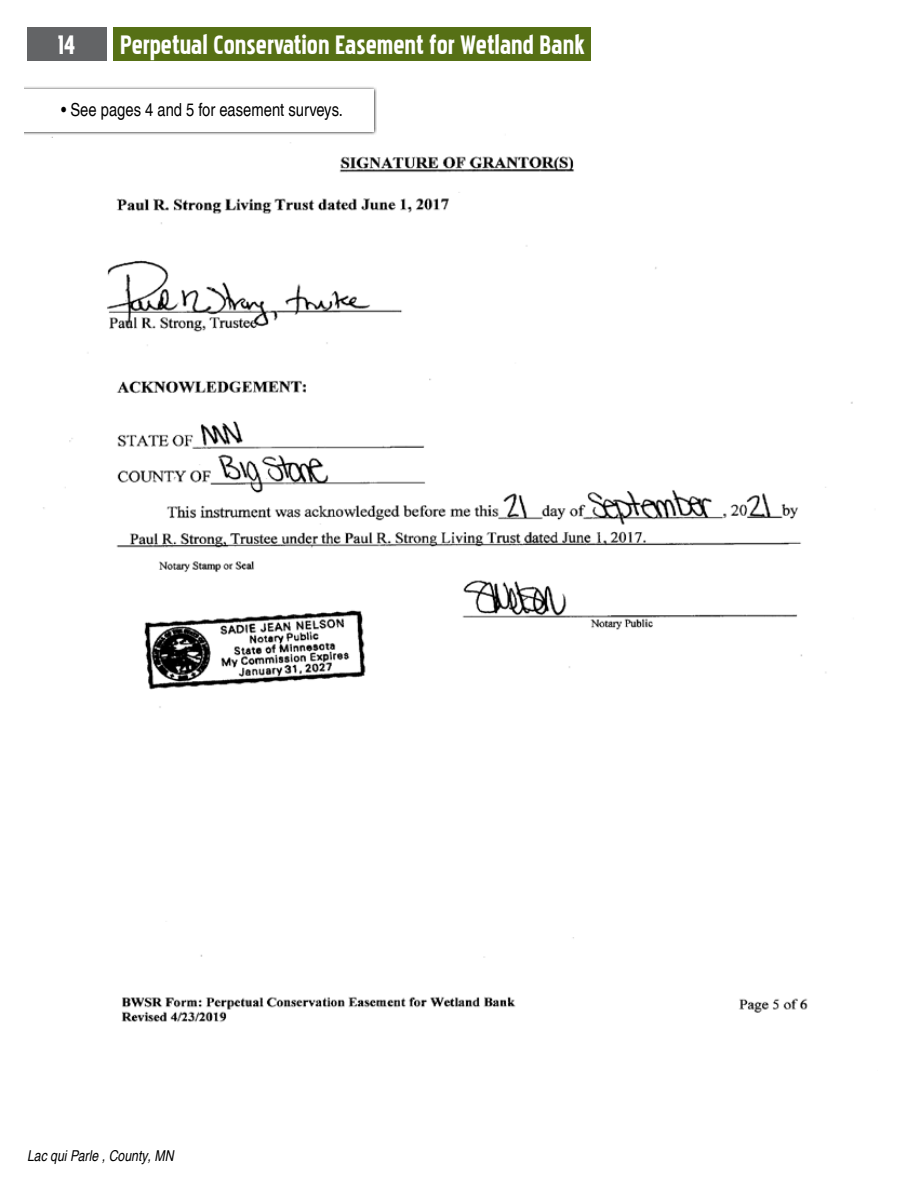
<style>
.page{position:relative;width:918px;height:1188px;background:#fff}
.page>*{position:absolute;margin:0;border:0;box-sizing:border-box;transform-origin:0 0}
.t1{font:33px "Pakenham";color:#fff}
.t2{font:condensed 18px "Helvetica LT Pro";color:#000}
.t3{font:italic condensed 15px "Helvetica LT Pro";color:#000}
</style>
<div class="page">
<div style="left:27px;top:27px;width:79px;height:33px;background:#636466"></div>
<div style="left:113px;top:27px;width:478px;height:33px;background:#567015"></div>
<img style="left:43px;top:136px;width:810px;height:887px">
<svg style="left:24px;top:86px;width:353px;height:49px"></svg>
<div style="left:13px;top:90px;width:361px;height:42px;background:#fff"></div>
<p class="t1" style="left:58px;top:30px;width:19px">14</p>
<p class="t1" style="left:120px;top:30px;width:466px">Perpetual Conservation Easement for Wetland Bank</p>
<p class="t2" style="left:61px;top:99px;width:283px">• See pages 4 and 5 for easement surveys.</p>
<p class="t3" style="left:27px;top:1147px;width:148px">Lac qui Parle , County, MN</p>
</div>
